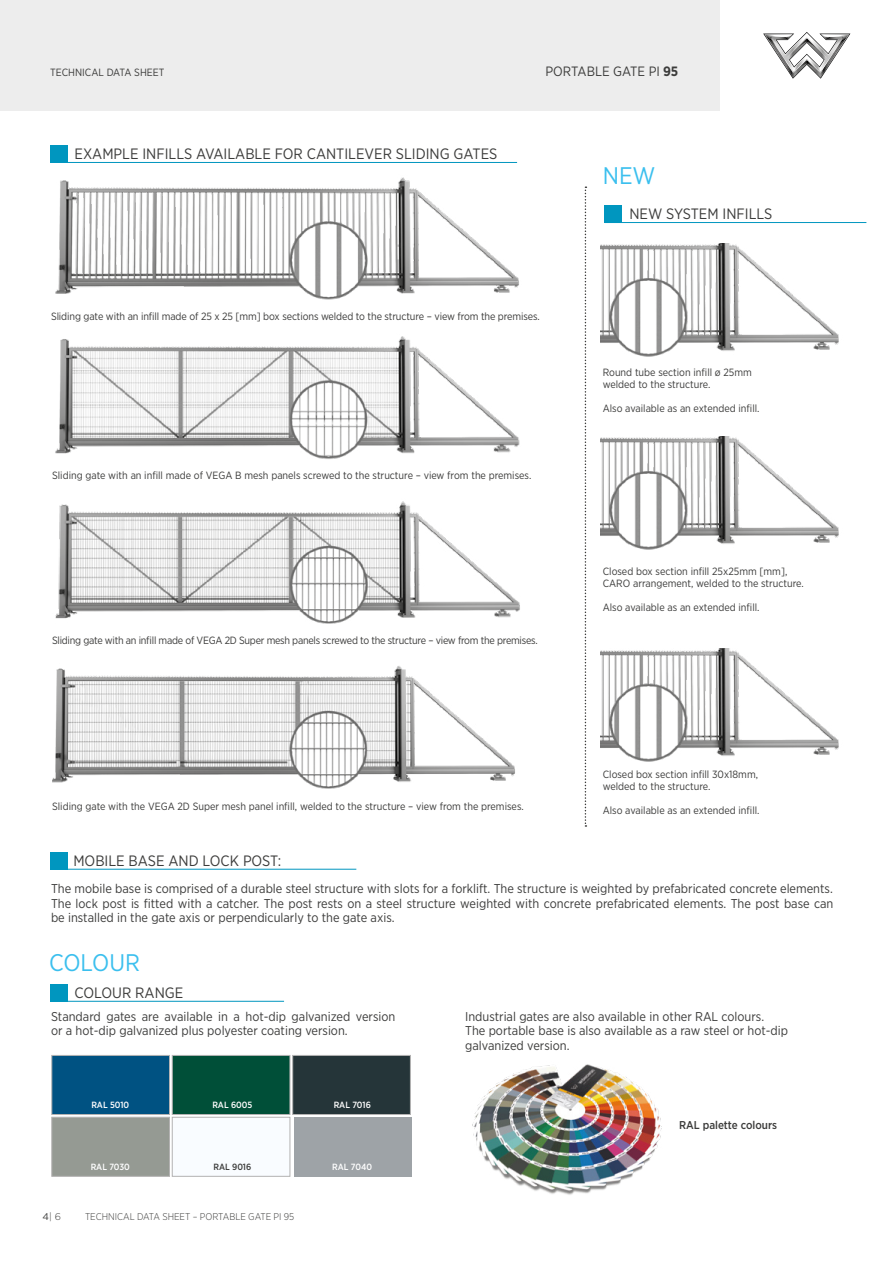
<style>
.page{position:relative;width:893px;height:1263px;background:#fff}
.page>*{position:absolute;margin:0;border:0;box-sizing:border-box;transform-origin:0 0}
.t1{font:24px "Gotham Narrow";color:#3bbfee}
.t2{font:15px "Gotham Narrow";color:#3c3c3b}
.t3{font:13.5px "Gotham Narrow";color:#3c3c3b}
.t4{font:12.75px/14.2px "Gotham Narrow";color:#3c3c3b}
.t5{font:500 11.4px "Gotham Narrow";color:#3c3c3b}
.t6{font:10.5px/12px "Gotham Narrow";color:#3c3c3b}
.t7{font:10.5px "Gotham Narrow";letter-spacing:-.025em;color:#3c3c3b}
.t8{font:300 9.75px "Gotham Narrow";color:#3c3c3b}
.t9{font:300 9.75px "Gotham";color:#3c3c3b}
.t10{font:500 9px "Gotham Narrow";color:#fff}
.t11{font:500 9px "Gotham Narrow";color:#3c3c3b}
.s1{font-weight:700}
.s2{font-weight:400}
</style>
<div class="page">
<img style="left:55px;top:177px;width:533px;height:137px">
<img style="left:55px;top:331px;width:532px;height:143px">
<img style="left:55px;top:495px;width:532px;height:143px">
<img style="left:52px;top:659px;width:535px;height:146px">
<div style="left:0;top:0;width:721px;height:111px;background:#ededed"></div>
<svg style="left:763px;top:32px;width:87px;height:47px"></svg>
<div style="left:51px;top:1055px;width:119px;height:60px;background:#005282;border:1px solid #b3b2b2"></div>
<div style="left:172px;top:1055px;width:118px;height:60px;background:#004f38;border:1px solid #b3b2b2"></div>
<div style="left:292px;top:1055px;width:119px;height:60px;background:#253539;border:1px solid #b3b2b2"></div>
<div style="left:51px;top:1117px;width:119px;height:60px;background:#959a93;border:1px solid #b3b2b2"></div>
<div style="left:172px;top:1117px;width:118px;height:60px;background:#f9fcff;border:1px solid #b3b2b2"></div>
<img style="left:472px;top:1064px;width:190px;height:131px">
<div style="left:50px;top:852px;width:17px;height:17px;background:#0096bf"></div>
<hr style="left:50px;top:869px;width:306px;height:1px;background:#0096bf">
<div style="left:50px;top:145px;width:17px;height:17px;background:#0096bf"></div>
<div style="left:605px;top:206px;width:17px;height:17px;background:#0096bf"></div>
<hr style="left:50px;top:162px;width:467px;height:1px;background:#0096bf">
<hr style="left:605px;top:222px;width:261px;height:1px;background:#0096bf">
<div style="left:50px;top:984px;width:17px;height:17px;background:#0096bf"></div>
<hr style="left:50px;top:1001px;width:234px;height:1px;background:#0096bf">
<div style="left:294px;top:1117px;width:117px;height:59px;background:#9ea3a7"></div>
<svg style="left:585px;top:186px;width:1px;height:641px"></svg>
<img style="left:600px;top:649px;width:239px;height:113px">
<img style="left:600px;top:436px;width:239px;height:114px">
<img style="left:600px;top:243px;width:239px;height:114px">
<p class="t6" style="left:50px;top:67px;width:116px">TECHNICAL DATA SHEET</p>
<p class="t3" style="left:545px;top:63px;width:134px">PORTABLE GATE PI <span class="s1">95</span></p>
<h2 class="t2" style="left:75px;top:144px;width:424px">EXAMPLE INFILLS AVAILABLE FOR CANTILEVER SLIDING GATES</h2>
<p class="t6" style="left:51px;top:310px;width:490px">Sliding gate with an infill made of 25 x 25 [mm] box sections welded to the structure – view from the premises.</p>
<p class="t6" style="left:52px;top:469px;width:481px">Sliding gate with an infill made of VEGA B mesh panels screwed to the structure – view from the premises.</p>
<p class="t7" style="left:52px;top:633px;width:487px">Sliding gate with an infill made of VEGA 2D Super mesh panels screwed to the structure – view from the premises.</p>
<p class="t6" style="left:52px;top:800px;width:473px">Sliding gate with the VEGA 2D Super mesh panel infill, welded to the structure – view from the premises.</p>
<h2 class="t2" style="left:73px;top:851px;width:210px">MOBILE BASE AND LOCK POST:</h2>
<h1 class="t1" style="left:603px;top:161px;width:54px">NEW</h1>
<h2 class="t2" style="left:629px;top:205px;width:145px">NEW SYSTEM INFILLS</h2>
<p class="t6" style="left:603px;top:366px;width:151px">Round tube section infill ø 25mm welded to the structure.</p>
<p class="t6" style="left:603px;top:402px;width:158px">Also available as an extended infill.</p>
<p class="t6" style="left:603px;top:565px;width:203px">Closed box section infill 25x25mm [mm],<br>CARO arrangement, welded to the structure.</p>
<p class="t6" style="left:603px;top:601px;width:158px">Also available as an extended infill.</p>
<p class="t6" style="left:603px;top:768px;width:157px">Closed box section infill 30x18mm, welded to the structure.</p>
<p class="t6" style="left:603px;top:804px;width:158px">Also available as an extended infill.</p>
<p class="t4" style="left:51px;top:881px;width:784px;text-align:justify">The mobile base is comprised of a durable steel structure with slots for a forklift. The structure is weighted by prefabricated concrete elements.<br>The lock post is fitted with a catcher. The post rests on a steel structure weighted with concrete prefabricated elements. The post base can be installed in the gate axis or perpendicularly to the gate axis.</p>
<h1 class="t1" style="left:49px;top:948px;width:92px">COLOUR</h1>
<h2 class="t2" style="left:75px;top:983px;width:110px">COLOUR RANGE</h2>
<p class="t4" style="left:51px;top:1009px;width:346px">Standard gates are available in a hot-dip galvanized version or a hot-dip galvanized plus polyester coating version.</p>
<p class="t10" style="left:91px;top:1099px;width:39px">RAL 5010</p>
<p class="t10" style="left:212px;top:1099px;width:42px">RAL 6005</p>
<p class="t10" style="left:334px;top:1099px;width:39px">RAL 7016</p>
<p class="t10" style="left:91px;top:1161px;width:41px">RAL 7030</p>
<p class="t11" style="left:213px;top:1161px;width:39px">RAL 9016</p>
<p class="t9" style="left:43px;top:1211px;width:20px"><span class="s2">4</span>| 6</p>
<p class="t8" style="left:85px;top:1211px;width:211px">TECHNICAL DATA SHEET – PORTABLE GATE PI 95</p>
<p class="t10" style="left:332px;top:1161px;width:41px">RAL 7040</p>
<p class="t4" style="left:465px;top:1009px;width:324px">Industrial gates are also available in other RAL colours.<br>The portable base is also available as a raw steel or hot-dip galvanized version.</p>
<p class="t5" style="left:679px;top:1118px;width:99px">RAL palette colours</p>
</div>
